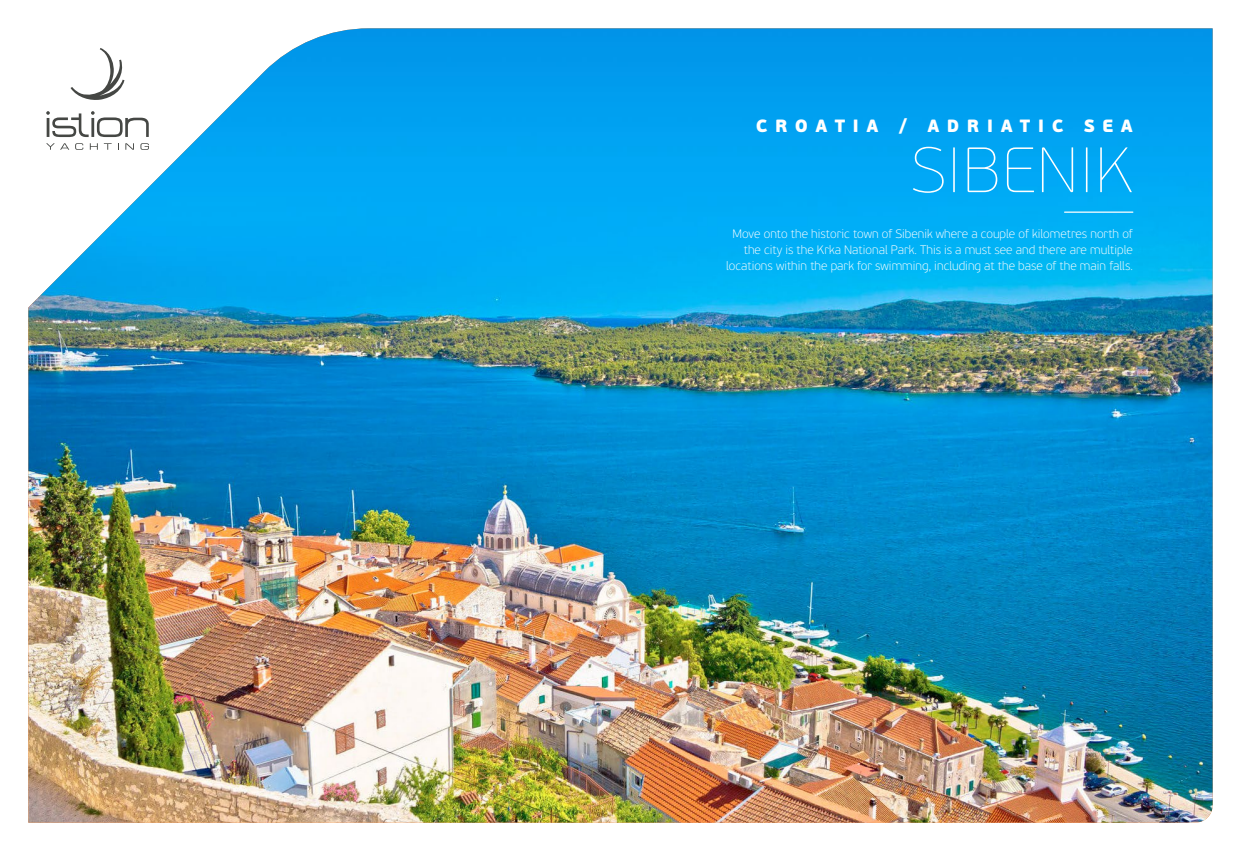
<style>
.page{position:relative;width:1241px;height:851px;background:#fff}
.page>*{position:absolute;margin:0;border:0;box-sizing:border-box;transform-origin:0 0}
.t1{font:63.75px "PF Beau Sans Pro X Thin";letter-spacing:.025em;color:#fff}
.t2{font:900 17.75px "PF Beau Sans Pro";letter-spacing:.42em;color:#fff}
.t3{font:100 12.25px/16.2px "PF Beau Sans Pro";color:#fff;text-align:right}
</style>
<div class="page">
<img style="left:28px;top:28px;width:1184px;height:794px">
<hr style="left:1064px;top:211px;width:68px;height:2px;background:#fff">
<svg style="left:70px;top:48px;width:56px;height:53px"></svg>
<svg style="left:46px;top:111px;width:103px;height:26px"></svg>
<svg style="left:46px;top:143px;width:23px;height:7px"></svg>
<svg style="left:75px;top:143px;width:8px;height:7px"></svg>
<svg style="left:90px;top:143px;width:8px;height:7px"></svg>
<svg style="left:104px;top:143px;width:8px;height:7px"></svg>
<svg style="left:125px;top:143px;width:9px;height:7px"></svg>
<svg style="left:140px;top:143px;width:9px;height:7px"></svg>
<h2 class="t2" style="left:755px;top:114px;width:378px">CROATIA / ADRIATIC SEA</h2>
<h1 class="t1" style="left:911px;top:134px;width:223px">SIBENIK</h1>
<p class="t3" style="left:726px;top:225px;width:408px">Move onto the historic town of Sibenik where a couple of kilometres north of the city is the Krka National Park. This is a must see and there are multiple locations within the park for swimming, including at the base of the main falls.</p>
</div>
